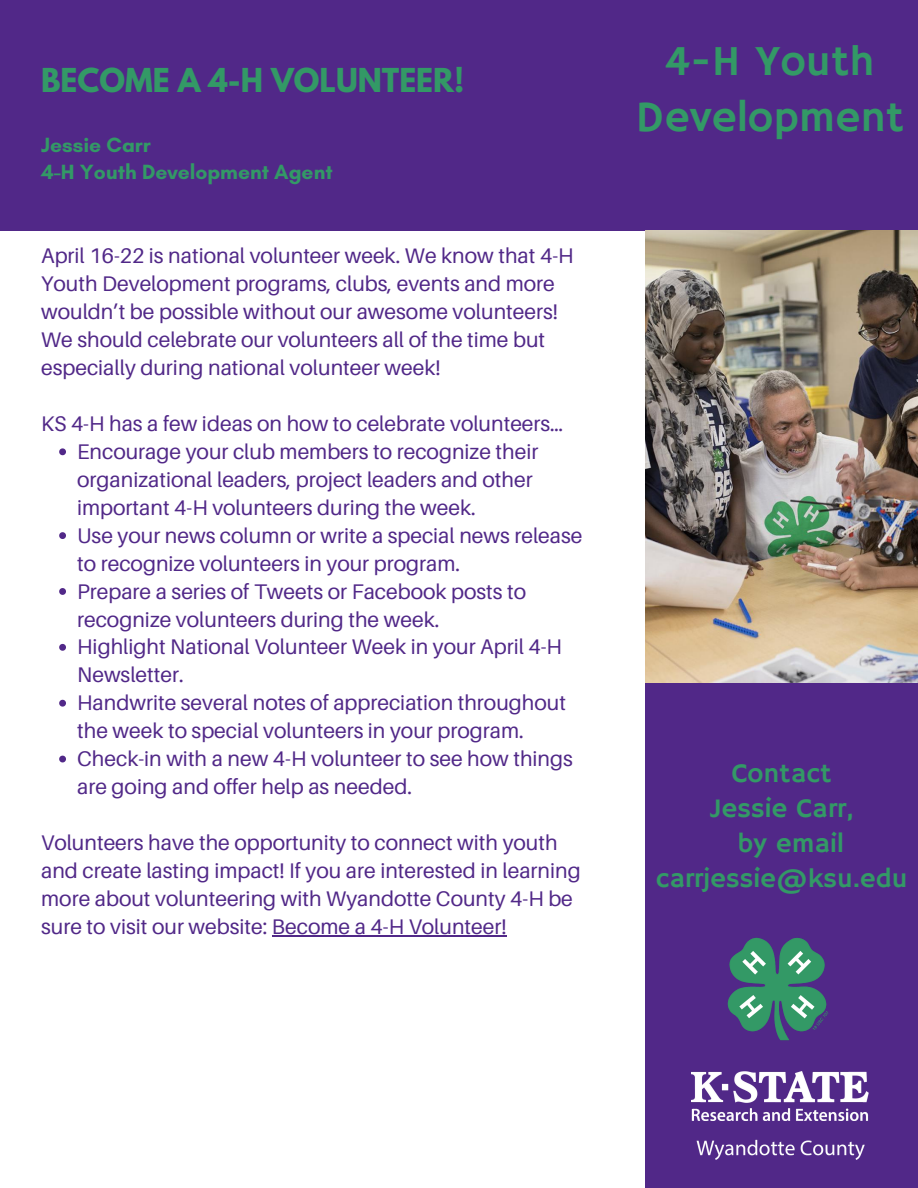
<style>
.page{position:relative;width:918px;height:1188px;background:#fff}
.page>*{position:absolute;margin:0;border:0;box-sizing:border-box;transform-origin:0 0}
.t1{font:43.5px/56.2px "Hammersmith One";color:#396;text-align:center}
.t2{font:700 29.25px "League Spartan";color:#396}
.t3{font:27.3px "Hammersmith One";color:#396}
.t4{font:21.15px/27.9px "Aileron";color:#512888}
.t5{font:700 21px/27px "Glacial Indifference";color:#396}
</style>
<div class="page">
<div style="left:646px;top:0;width:272px;height:1188px;background:#512888"></div>
<img style="left:727px;top:937px;width:102px;height:104px">
<div style="left:0;top:0;width:918px;height:230px;background:#512888"></div>
<img style="left:692px;top:1072px;width:177px;height:48px">
<img style="left:696px;top:1139px;width:169px;height:21px">
<img style="left:646px;top:230px;width:272px;height:452px">
<svg style="left:59px;top:448px;width:7px;height:7px"></svg>
<svg style="left:59px;top:532px;width:7px;height:7px"></svg>
<svg style="left:59px;top:588px;width:7px;height:7px"></svg>
<svg style="left:59px;top:644px;width:7px;height:7px"></svg>
<svg style="left:59px;top:700px;width:7px;height:7px"></svg>
<svg style="left:59px;top:756px;width:7px;height:6px"></svg>
<hr style="left:272px;top:935px;width:235px;height:2px;background:#512888">
<h2 class="t2" style="left:41px;top:65px;width:425px">BECOME A 4-H VOLUNTEER!</h2>
<p class="t5" style="left:41px;top:132px;width:293px">Jessie Carr<br>4-H Youth Development Agent</p>
<p class="t4" style="left:41px;top:242px;width:534px">April 16-22 is national volunteer week. We know that 4-H Youth Development programs, clubs, events and more wouldn’t be possible without our awesome volunteers!<br>We should celebrate our volunteers all of the time but especially during national volunteer week!</p>
<p class="t4" style="left:41px;top:409px;width:524px">KS 4-H has a few ideas on how to celebrate volunteers…</p>
<p class="t4" style="left:77px;top:437px;width:507px">Encourage your club members to recognize their organizational leaders, project leaders and other important 4-H volunteers during the week.<br>Use your news column or write a special news release to recognize volunteers in your program.<br>Prepare a series of Tweets or Facebook posts to recognize volunteers during the week.<br>Highlight National Volunteer Week in your April 4-H Newsletter.<br>Handwrite several notes of appreciation throughout the week to special volunteers in your program.<br>Check-in with a new 4-H volunteer to see how things are going and offer help as needed.</p>
<p class="t4" style="left:41px;top:828px;width:541px">Volunteers have the opportunity to connect with youth and create lasting impact! If you are interested in learning more about volunteering with Wyandotte County 4-H be sure to visit our website: Become a 4-H Volunteer!</p>
<h1 class="t1" style="left:635px;top:35px;width:270px">4-H Youth<br>Development</h1>
<p class="t3" style="left:732px;top:758px;width:101px">Contact</p>
<p class="t3" style="left:710px;top:793px;width:144px">Jessie Carr,</p>
<p class="t3" style="left:737px;top:827px;width:108px">by email</p>
<p class="t3" style="left:656px;top:862px;width:253px">carrjessie@ksu.edu</p>
</div>
